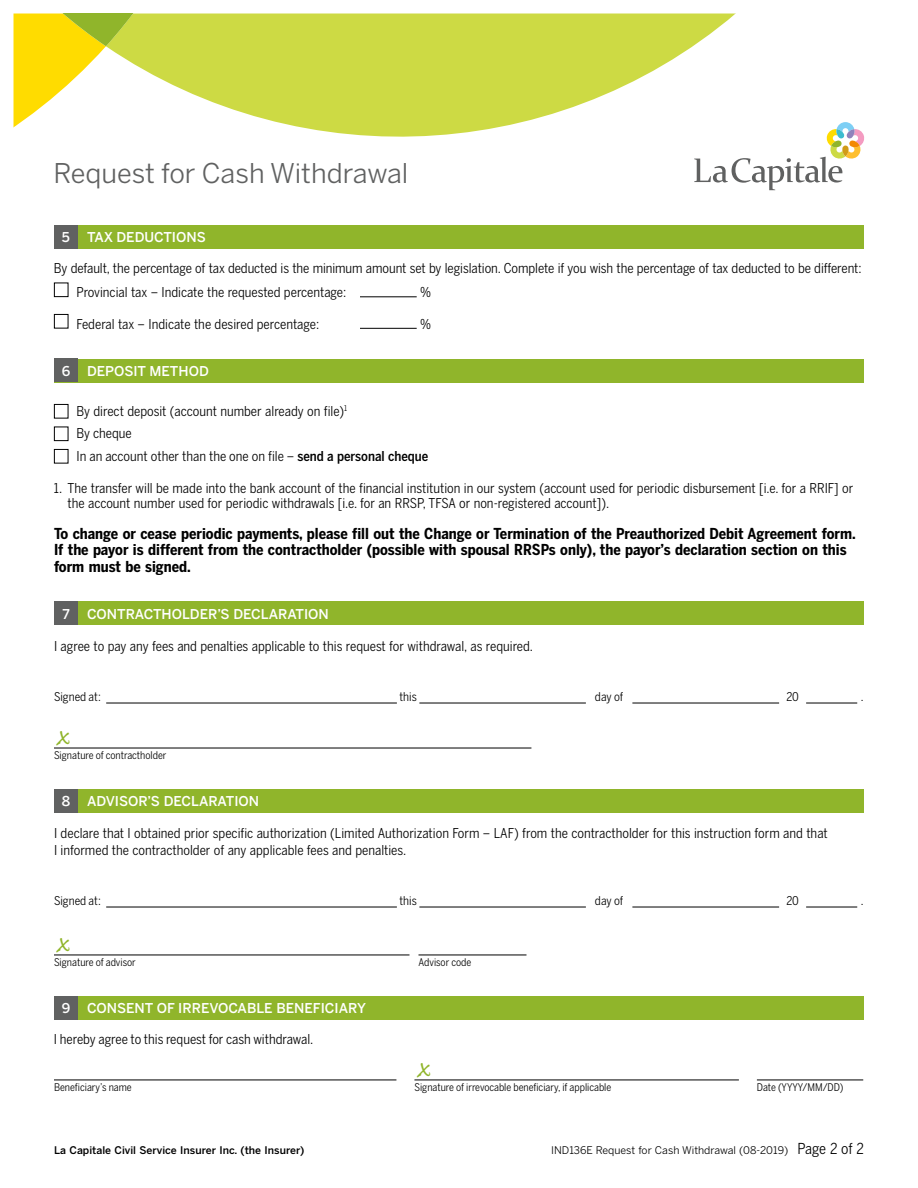
<style>
.page{position:relative;width:918px;height:1188px;background:#fff}
.page>*{position:absolute;margin:0;border:0;box-sizing:border-box;transform-origin:0 0}
.t1{font:36px "Caflisch Script MM 406";color:#90b52b;scale:.85 1}
.t2{font:27px "Benton Sans";color:#606161}
.t3{font:700 15px/16.5px "Benton Sans Cond";color:#000}
.t4{font:13.5px/22.5px "Benton Sans Cond";color:#000}
.t5{font:500 13.5px "Benton Sans";color:#fff}
.t6{font:12px "Benton Sans Cond";color:#000}
.t7{font:10.5px "Benton Sans Cond";color:#000}
.t8{font:10.5px "Benton Sans";color:#000}
.t9{font:500 10.5px "Benton Sans";color:#000}
.s1{font-weight:500}
.s2{font-family:"Benton Sans Cond";font-size:15px}
</style>
<div class="page">
<div style="left:54px;top:225px;width:810px;height:24px;background:#90b52b"></div>
<div style="left:54px;top:225px;width:24px;height:24px;background:#606161"></div>
<svg style="left:54px;top:282px;width:15px;height:15px"></svg>
<hr style="left:360px;top:297px;width:57px;height:1px;background:#000">
<svg style="left:54px;top:314px;width:15px;height:15px"></svg>
<hr style="left:360px;top:328px;width:57px;height:1px;background:#000">
<div style="left:54px;top:359px;width:810px;height:23px;background:#90b52b"></div>
<div style="left:54px;top:358px;width:24px;height:24px;background:#606161"></div>
<svg style="left:54px;top:404px;width:15px;height:15px"></svg>
<svg style="left:54px;top:426px;width:15px;height:15px"></svg>
<svg style="left:54px;top:449px;width:15px;height:15px"></svg>
<div style="left:54px;top:602px;width:810px;height:23px;background:#90b52b"></div>
<div style="left:54px;top:602px;width:24px;height:24px;background:#606161"></div>
<hr style="left:106px;top:703px;width:291px;height:1px;background:#000">
<hr style="left:419px;top:703px;width:167px;height:1px;background:#000">
<hr style="left:632px;top:703px;width:147px;height:1px;background:#000">
<hr style="left:806px;top:703px;width:51px;height:1px;background:#000">
<hr style="left:54px;top:748px;width:477px;height:1px;background:#000">
<div style="left:54px;top:789px;width:810px;height:24px;background:#90b52b"></div>
<div style="left:54px;top:789px;width:24px;height:24px;background:#606161"></div>
<hr style="left:106px;top:907px;width:291px;height:1px;background:#000">
<hr style="left:419px;top:907px;width:167px;height:1px;background:#000">
<hr style="left:632px;top:907px;width:147px;height:1px;background:#000">
<hr style="left:806px;top:907px;width:51px;height:1px;background:#000">
<hr style="left:54px;top:955px;width:356px;height:1px;background:#000">
<hr style="left:418px;top:955px;width:108px;height:1px;background:#000">
<div style="left:54px;top:996px;width:810px;height:24px;background:#90b52b"></div>
<div style="left:54px;top:996px;width:24px;height:24px;background:#606161"></div>
<hr style="left:54px;top:1080px;width:342px;height:1px;background:#000">
<hr style="left:414px;top:1080px;width:325px;height:1px;background:#000">
<hr style="left:757px;top:1080px;width:106px;height:1px;background:#000">
<svg style="left:694px;top:125px;width:171px;height:65px"></svg>
<svg style="left:256px;top:14px;width:596px;height:166px"></svg>
<svg style="left:14px;top:14px;width:242px;height:113px"></svg>
<h2 class="t2" style="left:53px;top:157px;width:356px">Request for Cash Withdrawal</h2>
<p class="t5" style="left:62px;top:229px;width:10px">5</p>
<p class="t5" style="left:87px;top:229px;width:120px">TAX DEDUCTIONS</p>
<p class="t4" style="left:77px;top:256px;width:787px;line-height:24px;text-indent:-23px">By default, the percentage of tax deducted is the minimum amount set by legislation. Complete if you wish the percentage of tax deducted to be different:<br>Provincial tax – Indicate the requested percentage:</p>
<p class="t4" style="left:420px;top:281px;width:13px">%</p>
<p class="t4" style="left:77px;top:312px;width:244px">Federal tax – Indicate the desired percentage:</p>
<p class="t4" style="left:420px;top:312px;width:13px">%</p>
<p class="t5" style="left:62px;top:363px;width:149px">6 DEPOSIT METHOD</p>
<p class="t4" style="left:77px;top:399px;width:353px">By direct deposit (account number already on file)<sup>1<br></sup>By cheque<br>In an account other than the one on file – <span class="s1">send a personal cheque</span></p>
<p class="t4" style="left:67px;top:481px;width:787px;line-height:15px;text-indent:-14px">1. The transfer will be made into the bank account of the financial institution in our system (account used for periodic disbursement [i.e. for a RRIF] or the account number used for periodic withdrawals [i.e. for an RRSP, TFSA or non-registered account]).</p>
<p class="t3" style="left:54px;top:525px;width:803px">To change or cease periodic payments, please fill out the Change or Termination of the Preauthorized Debit Agreement form.<br>If the payor is different from the contractholder (possible with spousal RRSPs only), the payor’s declaration section on this form must be signed.</p>
<p class="t5" style="left:62px;top:606px;width:9px">7</p>
<p class="t5" style="left:87px;top:606px;width:243px">CONTRACTHOLDER’S DECLARATION</p>
<p class="t4" style="left:54px;top:635px;width:481px">I agree to pay any fees and penalties applicable to this request for withdrawal, as required.</p>
<p class="t6" style="left:54px;top:689px;width:48px">Signed at:</p>
<p class="t6" style="left:399px;top:689px;width:19px">this</p>
<p class="t6" style="left:595px;top:689px;width:30px">day of</p>
<p class="t6" style="left:786px;top:689px;width:14px">20</p>
<p class="t6" style="left:861px;top:689px;width:4px">.</p>
<h1 class="t1" style="left:56px;top:717px;width:17px">x</h1>
<p class="t7" style="left:54px;top:749px;width:114px">Signature of contractholder</p>
<p class="t5" style="left:62px;top:793px;width:199px">8 ADVISOR’S DECLARATION</p>
<p class="t4" style="left:54px;top:825px;width:775px;line-height:16.5px">I declare that I obtained prior specific authorization (Limited Authorization Form – LAF) from the contractholder for this instruction form and that<br>I informed the contractholder of any applicable fees and penalties.</p>
<p class="t6" style="left:54px;top:893px;width:48px">Signed at:</p>
<p class="t6" style="left:399px;top:893px;width:19px">this</p>
<p class="t6" style="left:595px;top:893px;width:30px">day of</p>
<p class="t6" style="left:786px;top:893px;width:14px">20</p>
<p class="t6" style="left:861px;top:893px;width:4px">.</p>
<h1 class="t1" style="left:56px;top:924px;width:17px">x</h1>
<p class="t7" style="left:54px;top:956px;width:83px">Signature of advisor</p>
<p class="t7" style="left:418px;top:956px;width:54px">Advisor code</p>
<p class="t5" style="left:62px;top:1000px;width:306px">9 CONSENT OF IRREVOCABLE BENEFICIARY</p>
<p class="t4" style="left:54px;top:1028px;width:261px">I hereby agree to this request for cash withdrawal.</p>
<p class="t7" style="left:54px;top:1081px;width:79px">Beneficiary’s name</p>
<h1 class="t1" style="left:417px;top:1049px;width:17px">x</h1>
<p class="t7" style="left:414px;top:1081px;width:198px">Signature of irrevocable beneficiary, if applicable</p>
<p class="t7" style="left:757px;top:1081px;width:88px">Date (YYYY/MM/DD)</p>
<p class="t9" style="left:54px;top:1144px;width:252px">La Capitale Civil Service Insurer Inc. (the Insurer)</p>
<p class="t8" style="left:551px;top:1144px;width:314px">IND136E Request for Cash Withdrawal (08-2019) <span class="s2">Page 2 of 2</span></p>
</div>
